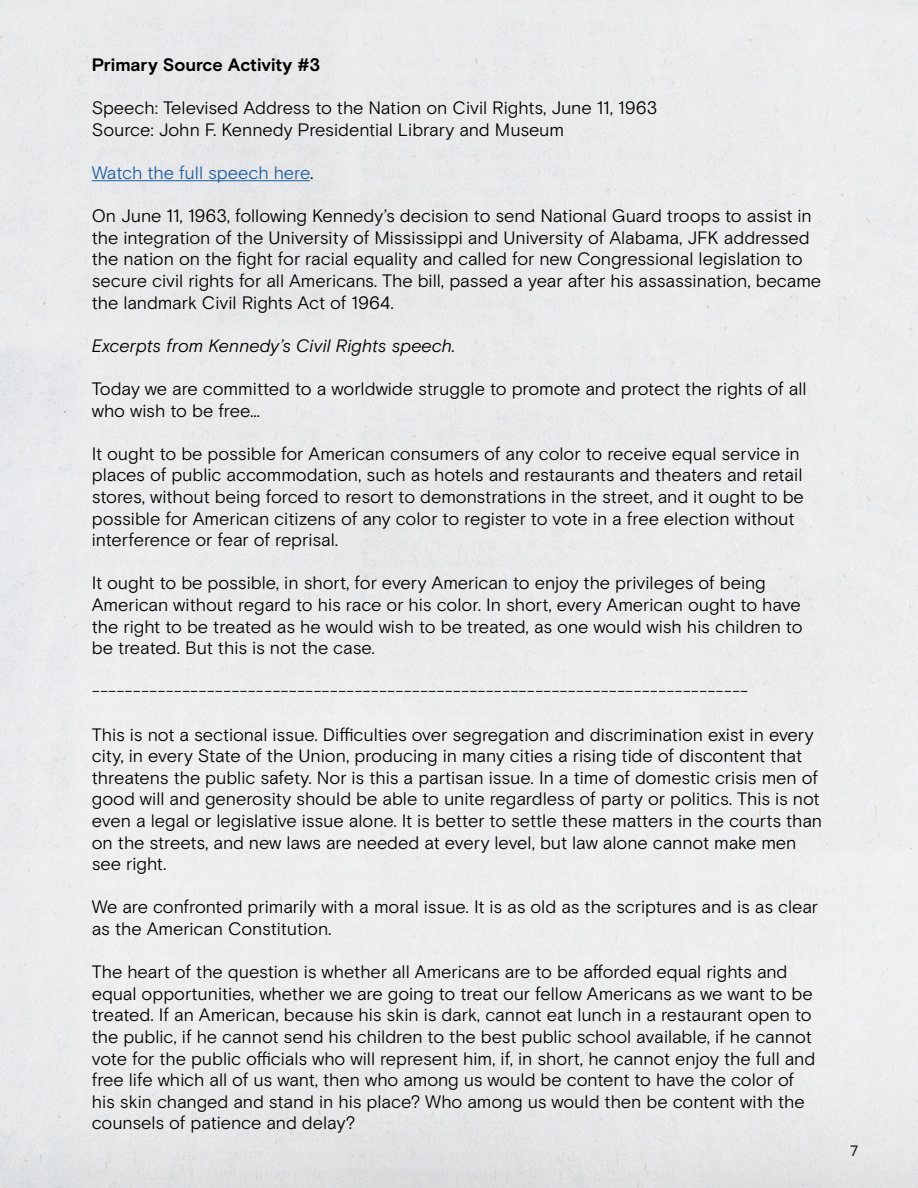
<style>
.page{position:relative;width:918px;height:1188px;background:#fff}
.page>*{position:absolute;margin:0;border:0;box-sizing:border-box;transform-origin:0 0}
.t1{font:18px/21.6px "Basis Grotesque Pro Off White";letter-spacing:-.005em;color:#000}
.t2{font:italic 18px "Basis Grotesque Pro Off White";letter-spacing:-.005em;color:#000}
.t3{font:700 18px "Basis Grotesque Pro";color:#000}
.t4{font:18px "Basis Grotesque Pro Off White";letter-spacing:-.005em;color:#215e9e}
.t5{font:15px "Basis Grotesque Pro";color:#000101}
.s1{color:#000}
</style>
<div class="page">
<hr style="left:92px;top:180px;width:218px;height:1px;background:#215e9e">
<p class="t3" style="left:92px;top:54px;width:230px">Primary Source Activity #3</p>
<p class="t1" style="left:92px;top:97px;width:567px">Speech: Televised Address to the Nation on Civil Rights, June 11, 1963<br>Source: John F. Kennedy Presidential Library and Museum</p>
<p class="t4" style="left:92px;top:162px;width:223px">Watch the full speech here<span class="s1">.</span></p>
<p class="t1" style="left:92px;top:205px;width:731px">On June 11, 1963, following Kennedy’s decision to send National Guard troops to assist in the integration of the University of Mississippi and University of Alabama, JFK addressed the nation on the fight for racial equality and called for new Congressional legislation to secure civil rights for all Americans. The bill, passed a year after his assassination, became the landmark Civil Rights Act of 1964.</p>
<p class="t2" style="left:92px;top:335px;width:365px">Excerpts from Kennedy’s Civil Rights speech.</p>
<p class="t1" style="left:92px;top:378px;width:716px">Today we are committed to a worldwide struggle to promote and protect the rights of all who wish to be free…</p>
<p class="t1" style="left:92px;top:443px;width:714px">It ought to be possible for American consumers of any color to receive equal service in places of public accommodation, such as hotels and restaurants and theaters and retail stores, without being forced to resort to demonstrations in the street, and it ought to be possible for American citizens of any color to register to vote in a free election without interference or fear of reprisal.</p>
<p class="t1" style="left:92px;top:573px;width:712px">It ought to be possible, in short, for every American to enjoy the privileges of being American without regard to his race or his color. In short, every American ought to have the right to be treated as he would wish to be treated, as one would wish his children to be treated. But this is not the case.</p>
<p class="t1" style="left:92px;top:681px;width:658px">--------------------------------------------------------------------------------</p>
<p class="t1" style="left:92px;top:724px;width:732px">This is not a sectional issue. Difficulties over segregation and discrimination exist in every city, in every State of the Union, producing in many cities a rising tide of discontent that threatens the public safety. Nor is this a partisan issue. In a time of domestic crisis men of good will and generosity should be able to unite regardless of party or politics. This is not even a legal or legislative issue alone. It is better to settle these matters in the courts than on the streets, and new laws are needed at every level, but law alone cannot make men see right.</p>
<p class="t1" style="left:92px;top:897px;width:728px">We are confronted primarily with a moral issue. It is as old as the scriptures and is as clear as the American Constitution.</p>
<p class="t1" style="left:92px;top:961px;width:725px">The heart of the question is whether all Americans are to be afforded equal rights and equal opportunities, whether we are going to treat our fellow Americans as we want to be treated. If an American, because his skin is dark, cannot eat lunch in a restaurant open to the public, if he cannot send his children to the best public school available, if he cannot vote for the public officials who will represent him, if, in short, he cannot enjoy the full and free life which all of us want, then who among us would be content to have the color of his skin changed and stand in his place? Who among us would then be content with the counsels of patience and delay?</p>
<p class="t5" style="left:850px;top:1142px;width:10px">7</p>
</div>
